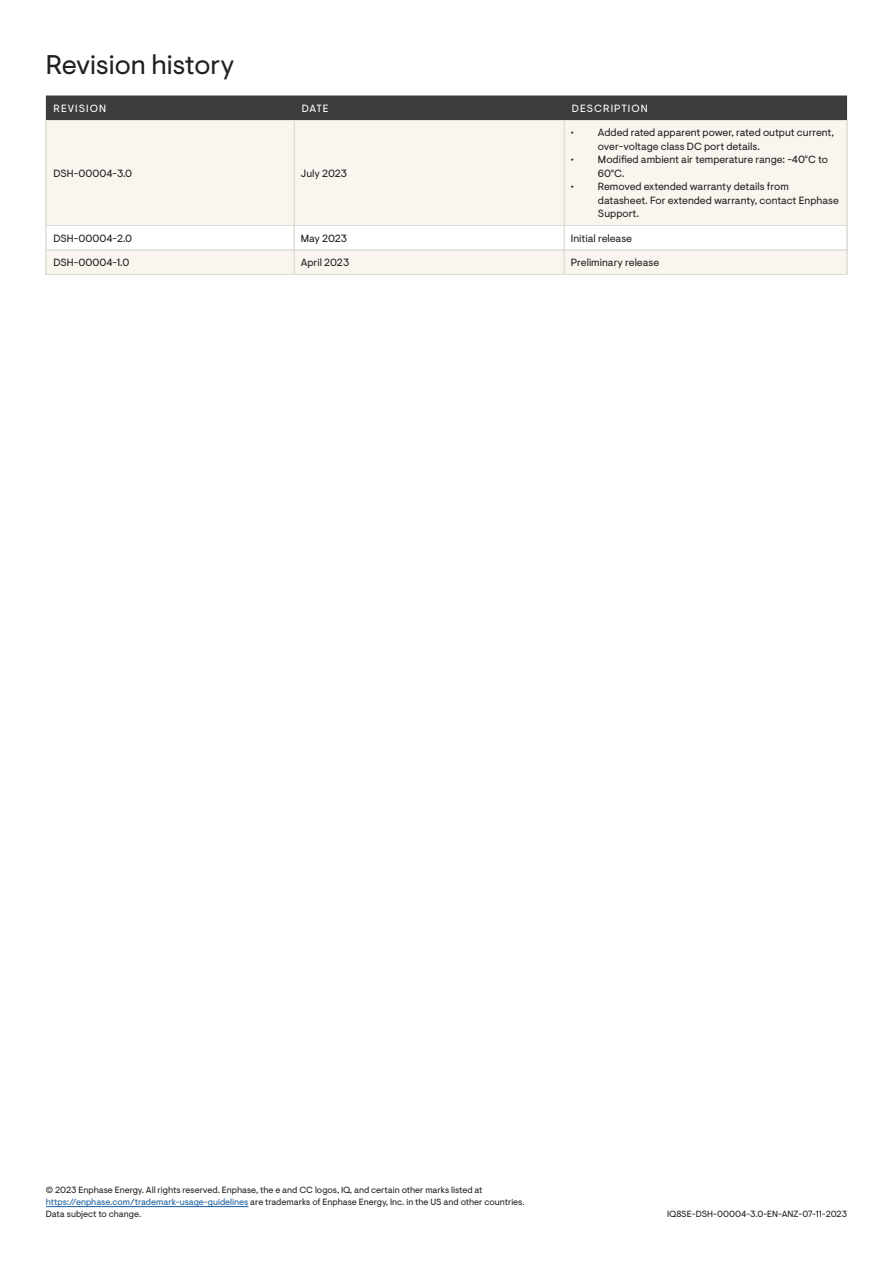
<style>
.page{position:relative;width:893px;height:1263px;background:#fff}
.page>*{position:absolute;margin:0;border:0;box-sizing:border-box;transform-origin:0 0}
.Specification_headline{font:27px "Enphase Visuelt";color:#231f20}
.Specification_cell{font:10.5px/13.5px "Enphase Visuelt";color:#231f20}
.Specification_first_cell{font:10.5px "Enphase Visuelt";letter-spacing:.1em;color:#fff}
.Footnote_left{font:9px/12px "Enphase Visuelt";color:#231f20}
.s1{color:#175d9e}
</style>
<div class="page">
<hr style="left:46px;top:1206px;width:202px;height:1px;background:#175d9e">
<div style="left:46px;top:95px;width:801px;height:25px;background:#3c3c3c"></div>
<div style="left:47px;top:120px;width:800px;height:105px;background:#faf6ef"></div>
<hr style="left:46px;top:120px;width:1px;height:105px;background:#dcdcd6">
<hr style="left:294px;top:120px;width:1px;height:105px;background:#dcdcd6">
<hr style="left:564px;top:120px;width:1px;height:105px;background:#dcdcd6">
<hr style="left:847px;top:120px;width:1px;height:105px;background:#dcdcd6">
<svg style="left:46px;top:225px;width:802px;height:49px"></svg>
<hr style="left:46px;top:274px;width:248px;height:1px;background:#dcdcd6">
<hr style="left:294px;top:274px;width:270px;height:1px;background:#dcdcd6">
<hr style="left:564px;top:274px;width:283px;height:1px;background:#dcdcd6">
<p class="Specification_headline" style="left:46px;top:49px;width:190px">Revision history</p>
<p class="Specification_first_cell" style="left:53px;top:102px;width:54px">REVISION</p>
<p class="Specification_first_cell" style="left:302px;top:102px;width:29px">DATE</p>
<p class="Specification_first_cell" style="left:572px;top:102px;width:78px">DESCRIPTION</p>
<p class="Specification_cell" style="left:53px;top:167px;width:80px">DSH-00004-3.0</p>
<p class="Specification_cell" style="left:301px;top:167px;width:48px">July 2023</p>
<p class="Specification_cell" style="left:598px;top:126px;width:238px;text-indent:-27px">• Added rated apparent power, rated output current, over-voltage class DC port details.</p>
<p class="Specification_cell" style="left:598px;top:153px;width:232px;text-indent:-27px">• Modified ambient air temperature range: -40°C to<br>60°C.</p>
<p class="Specification_cell" style="left:598px;top:180px;width:242px;text-indent:-27px">• Removed extended warranty details from datasheet. For extended warranty, contact Enphase<br>Support.</p>
<p class="Specification_cell" style="left:53px;top:232px;width:80px">DSH-00004-2.0</p>
<p class="Specification_cell" style="left:301px;top:232px;width:48px">May 2023</p>
<p class="Specification_cell" style="left:571px;top:232px;width:63px">Initial release</p>
<p class="Specification_cell" style="left:53px;top:256px;width:77px">DSH-00004-1.0</p>
<p class="Specification_cell" style="left:301px;top:256px;width:50px">April 2023</p>
<p class="Specification_cell" style="left:571px;top:256px;width:90px">Preliminary release</p>
<p class="Footnote_left" style="left:46px;top:1184px;width:480px">© 2023 Enphase Energy. All rights reserved. Enphase, the e and CC logos, IQ, and certain other marks listed at <span class="s1">https://enphase.com/trademark-usage-guidelines</span> are trademarks of Enphase Energy, Inc. in the US and other countries.<br>Data subject to change.</p>
<p class="Footnote_left" style="left:667px;top:1208px;width:181px">IQ8SE-DSH-00004-3.0-EN-ANZ-07-11-2023</p>
</div>
